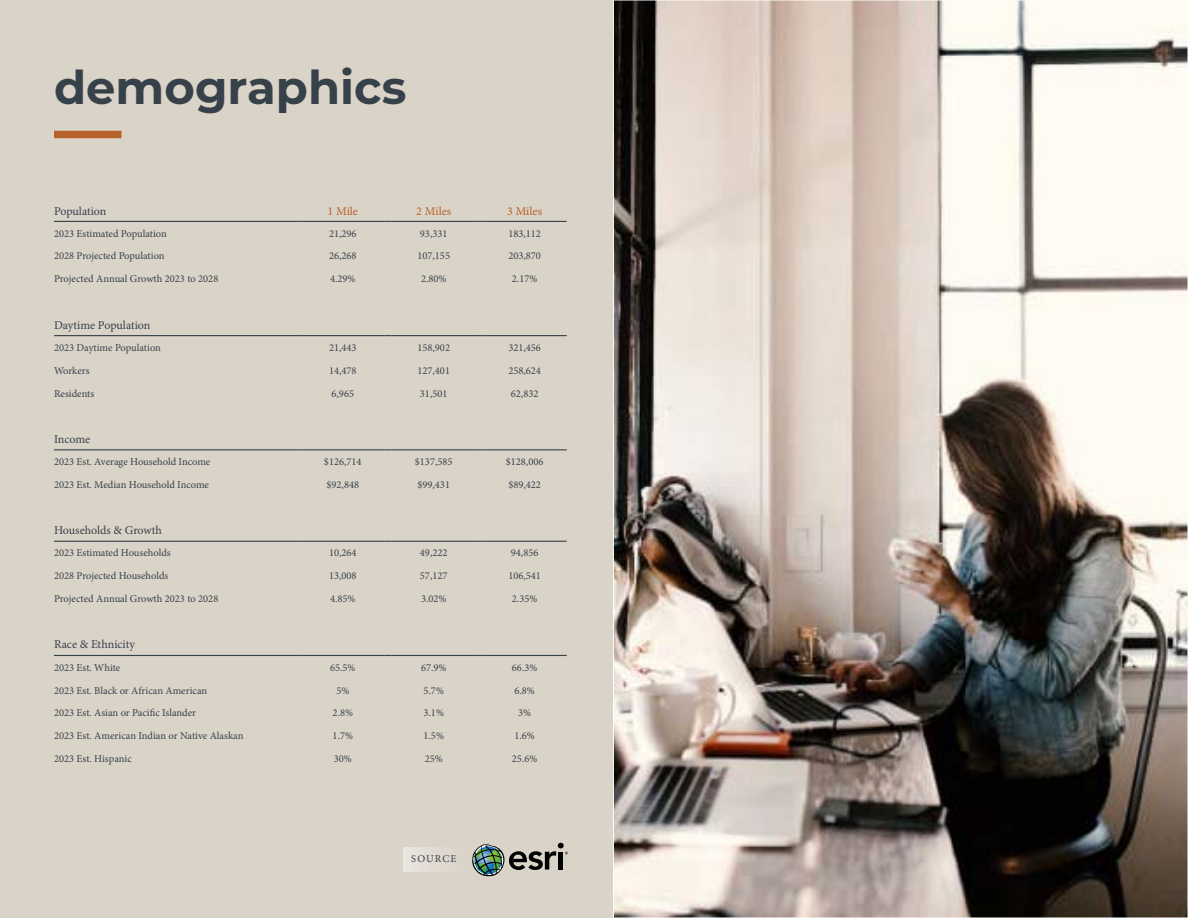
<style>
.page{position:relative;width:1188px;height:918px;background:#dad3c8}
.page>*{position:absolute;margin:0;border:0;box-sizing:border-box;transform-origin:0 0}
.t1{font:700 46.5px "Montserrat";color:#37414a}
.t2{font:12px "Minion Pro";letter-spacing:-.005em;color:#37414a}
.t3{font:12px "Minion Pro";color:#b76229}
.t4{font:10.5px "Minion Pro";color:#37414a}
</style>
<div class="page">
<img style="left:615px;top:2px;width:571px;height:914px">
<div style="left:404px;top:847px;width:69px;height:25px;background:linear-gradient(to right,#e9e4de,#d8d1c5)"></div>
<svg style="left:471px;top:843px;width:97px;height:34px"></svg>
<hr style="left:54px;top:221px;width:240px;height:1px;background:#37414a">
<hr style="left:301px;top:221px;width:84px;height:1px;background:#37414a">
<hr style="left:392px;top:221px;width:84px;height:1px;background:#37414a">
<hr style="left:483px;top:221px;width:84px;height:1px;background:#37414a">
<hr style="left:54px;top:335px;width:240px;height:1px;background:#37414a">
<hr style="left:301px;top:335px;width:84px;height:1px;background:#37414a">
<hr style="left:392px;top:335px;width:84px;height:1px;background:#37414a">
<hr style="left:483px;top:335px;width:84px;height:1px;background:#37414a">
<hr style="left:54px;top:449px;width:240px;height:1px;background:#37414a">
<hr style="left:301px;top:449px;width:84px;height:1px;background:#37414a">
<hr style="left:392px;top:449px;width:84px;height:1px;background:#37414a">
<hr style="left:483px;top:449px;width:84px;height:1px;background:#37414a">
<hr style="left:54px;top:541px;width:240px;height:1px;background:#37414a">
<hr style="left:301px;top:541px;width:84px;height:1px;background:#37414a">
<hr style="left:392px;top:541px;width:84px;height:1px;background:#37414a">
<hr style="left:483px;top:541px;width:84px;height:1px;background:#37414a">
<hr style="left:54px;top:655px;width:240px;height:1px;background:#37414a">
<hr style="left:301px;top:655px;width:84px;height:1px;background:#37414a">
<hr style="left:392px;top:655px;width:84px;height:1px;background:#37414a">
<hr style="left:483px;top:655px;width:84px;height:1px;background:#37414a">
<div style="left:54px;top:131px;width:68px;height:7px;background:#b76229"></div>
<h1 class="t1" style="left:54px;top:54px;width:354px">demographics</h1>
<p class="t2" style="left:54px;top:203px;width:54px">Population</p>
<p class="t3" style="left:328px;top:203px;width:32px">1 Mile</p>
<p class="t3" style="left:416px;top:203px;width:36px">2 Miles</p>
<p class="t3" style="left:507px;top:203px;width:36px">3 Miles</p>
<p class="t4" style="left:54px;top:226px;width:114px">2023 Estimated Population</p>
<p class="t4" style="left:329px;top:226px;width:29px">21,296</p>
<p class="t4" style="left:420px;top:226px;width:29px">93,331</p>
<p class="t4" style="left:508px;top:226px;width:34px">183,112</p>
<p class="t4" style="left:54px;top:249px;width:112px">2028 Projected Population</p>
<p class="t4" style="left:329px;top:249px;width:29px">26,268</p>
<p class="t4" style="left:417px;top:249px;width:34px">107,155</p>
<p class="t4" style="left:508px;top:249px;width:34px">203,870</p>
<p class="t4" style="left:54px;top:272px;width:166px">Projected Annual Growth 2023 to 2028</p>
<p class="t4" style="left:330px;top:272px;width:27px">4.29%</p>
<p class="t4" style="left:421px;top:272px;width:27px">2.80%</p>
<p class="t4" style="left:512px;top:272px;width:27px">2.17%</p>
<p class="t2" style="left:54px;top:317px;width:98px">Daytime Population</p>
<p class="t4" style="left:54px;top:340px;width:109px">2023 Daytime Population</p>
<p class="t4" style="left:329px;top:340px;width:29px">21,443</p>
<p class="t4" style="left:417px;top:340px;width:34px">158,902</p>
<p class="t4" style="left:508px;top:340px;width:34px">321,456</p>
<p class="t4" style="left:54px;top:363px;width:37px">Workers</p>
<p class="t4" style="left:329px;top:363px;width:29px">14,478</p>
<p class="t4" style="left:417px;top:363px;width:34px">127,401</p>
<p class="t4" style="left:508px;top:363px;width:34px">258,624</p>
<p class="t4" style="left:54px;top:386px;width:42px">Residents</p>
<p class="t4" style="left:332px;top:386px;width:24px">6,965</p>
<p class="t4" style="left:420px;top:386px;width:29px">31,501</p>
<p class="t4" style="left:511px;top:386px;width:29px">62,832</p>
<p class="t2" style="left:54px;top:431px;width:38px">Income</p>
<p class="t4" style="left:54px;top:455px;width:158px">2023 Est. Average Household Income</p>
<p class="t4" style="left:324px;top:455px;width:39px">$126,714</p>
<p class="t4" style="left:415px;top:455px;width:39px">$137,585</p>
<p class="t4" style="left:506px;top:455px;width:39px">$128,006</p>
<p class="t4" style="left:54px;top:478px;width:157px">2023 Est. Median Household Income</p>
<p class="t4" style="left:327px;top:478px;width:34px">$92,848</p>
<p class="t4" style="left:417px;top:478px;width:34px">$99,431</p>
<p class="t4" style="left:508px;top:478px;width:34px">$89,422</p>
<p class="t2" style="left:54px;top:522px;width:109px">Households &amp; Growth</p>
<p class="t4" style="left:54px;top:546px;width:118px">2023 Estimated Households</p>
<p class="t4" style="left:329px;top:546px;width:29px">10,264</p>
<p class="t4" style="left:420px;top:546px;width:29px">49,222</p>
<p class="t4" style="left:511px;top:546px;width:29px">94,856</p>
<p class="t4" style="left:54px;top:569px;width:116px">2028 Projected Households</p>
<p class="t4" style="left:329px;top:569px;width:29px">13,008</p>
<p class="t4" style="left:420px;top:569px;width:29px">57,127</p>
<p class="t4" style="left:508px;top:569px;width:34px">106,541</p>
<p class="t4" style="left:54px;top:592px;width:166px">Projected Annual Growth 2023 to 2028</p>
<p class="t4" style="left:330px;top:592px;width:27px">4.85%</p>
<p class="t4" style="left:421px;top:592px;width:27px">3.02%</p>
<p class="t4" style="left:512px;top:592px;width:27px">2.35%</p>
<p class="t2" style="left:54px;top:637px;width:82px">Race &amp; Ethnicity</p>
<p class="t4" style="left:54px;top:660px;width:68px">2023 Est. White</p>
<p class="t4" style="left:330px;top:660px;width:27px">65.5%</p>
<p class="t4" style="left:421px;top:660px;width:27px">67.9%</p>
<p class="t4" style="left:512px;top:660px;width:27px">66.3%</p>
<p class="t4" style="left:54px;top:683px;width:155px">2023 Est. Black or African American</p>
<p class="t4" style="left:336px;top:683px;width:14px">5%</p>
<p class="t4" style="left:424px;top:683px;width:22px">5.7%</p>
<p class="t4" style="left:514px;top:683px;width:22px">6.8%</p>
<p class="t4" style="left:54px;top:706px;width:144px">2023 Est. Asian or Pacific Islander</p>
<p class="t4" style="left:333px;top:706px;width:22px">2.8%</p>
<p class="t4" style="left:424px;top:706px;width:22px">3.1%</p>
<p class="t4" style="left:518px;top:706px;width:14px">3%</p>
<p class="t4" style="left:54px;top:729px;width:191px">2023 Est. American Indian or Native Alaskan</p>
<p class="t4" style="left:333px;top:729px;width:22px">1.7%</p>
<p class="t4" style="left:424px;top:729px;width:22px">1.5%</p>
<p class="t4" style="left:514px;top:729px;width:22px">1.6%</p>
<p class="t4" style="left:54px;top:752px;width:79px">2023 Est. Hispanic</p>
<p class="t4" style="left:334px;top:752px;width:20px">30%</p>
<p class="t4" style="left:425px;top:752px;width:20px">25%</p>
<p class="t4" style="left:512px;top:752px;width:27px">25.6%</p>
<p class="t4" style="left:411px;top:852px;width:47px">SOURCE</p>
</div>
